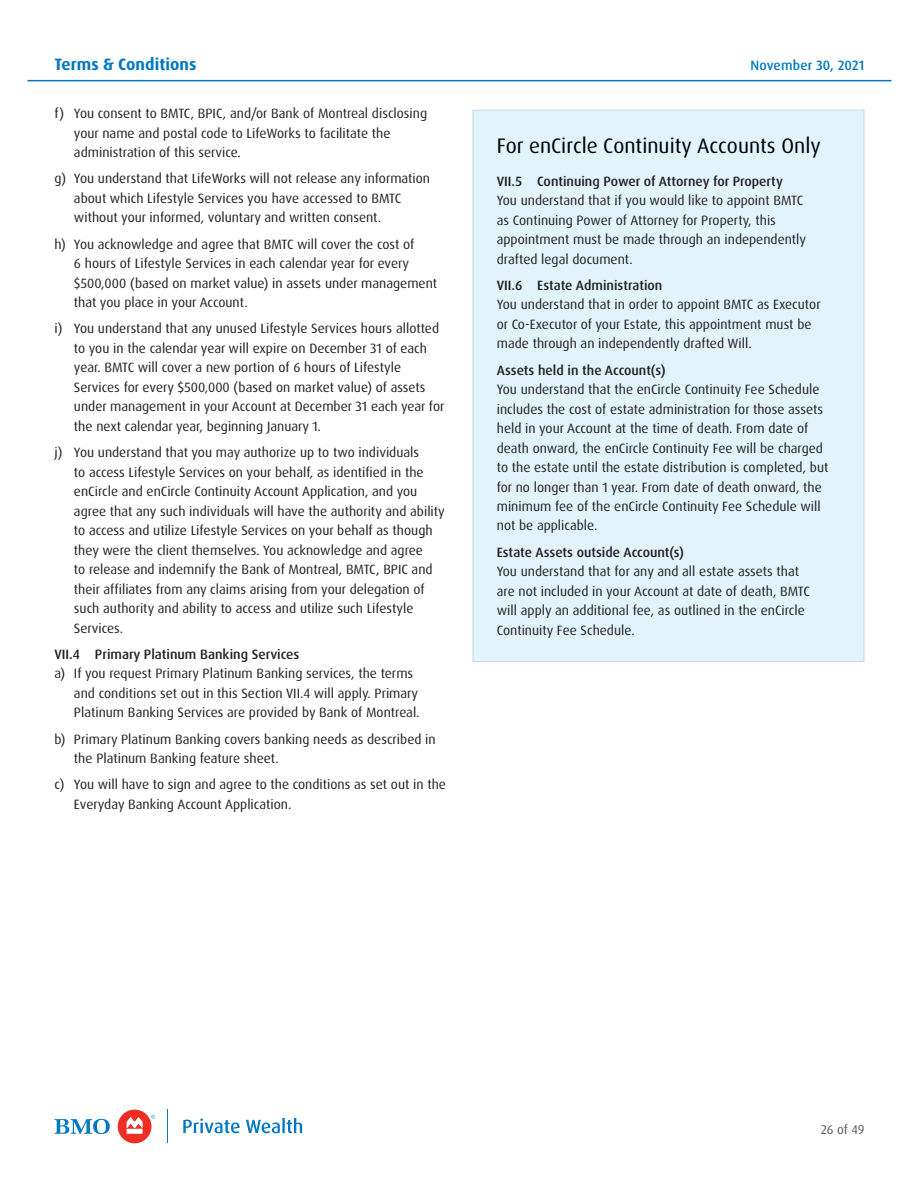
<style>
.page{position:relative;width:918px;height:1188px;background:#fff}
.page>*{position:absolute;margin:0;border:0;box-sizing:border-box;transform-origin:0 0}
.t1{font:21px "Dax Pro";color:#000}
.t2{font:700 16.5px "Dax Pro";letter-spacing:.005em;color:#0079c2}
.t3{font:13.5px/19.5px "Dax Pro";color:#231f20}
.t4{font:500 13.5px "Dax Pro";color:#231f20}
.t5{font:500 13.5px "Dax Pro";letter-spacing:.01em;color:#0079c2}
.t6{font:12.75px "Dax Pro";color:#57585a}
</style>
<div class="page">
<div style="left:118px;top:1110px;width:33px;height:33px;background:#ee2e22;border-radius:50%"></div>
<svg style="left:127px;top:1117px;width:16px;height:17px"></svg>
<svg style="left:183px;top:1119px;width:57px;height:14px"></svg>
<svg style="left:246px;top:1118px;width:56px;height:15px"></svg>
<svg style="left:55px;top:1119px;width:55px;height:15px"></svg>
<svg style="left:151px;top:1115px;width:4px;height:4px"></svg>
<hr style="left:167px;top:1110px;width:1px;height:33px;background:#0079c2">
<hr style="left:27px;top:80px;width:864px;height:1px;background:#0079c2">
<div style="left:473px;top:110px;width:391px;height:552px;background:#e1f4fc;border:1px solid #c6d8ef"></div>
<p class="t2" style="left:54px;top:53px;width:144px">Terms &amp; Conditions</p>
<p class="t5" style="left:750px;top:56px;width:116px">November 30, 2021</p>
<p class="t3" style="left:74px;top:104px;width:355px;text-indent:-19px">f) You consent to BMTC, BPIC, and/or Bank of Montreal disclosing your name and postal code to LifeWorks to facilitate the administration of this service.</p>
<p class="t3" style="left:74px;top:169px;width:358px;text-indent:-19px">g) You understand that LifeWorks will not release any information about which Lifestyle Services you have accessed to BMTC without your informed, voluntary and written consent.</p>
<p class="t3" style="left:74px;top:234px;width:365px;text-indent:-19px">h) You acknowledge and agree that BMTC will cover the cost of<br>6 hours of Lifestyle Services in each calendar year for every $500,000 (based on market value) in assets under management that you place in your Account.</p>
<p class="t3" style="left:74px;top:319px;width:372px;text-indent:-19px">i) You understand that any unused Lifestyle Services hours allotted to you in the calendar year will expire on December 31 of each year. BMTC will cover a new portion of 6 hours of Lifestyle Services for every $500,000 (based on market value) of assets under management in your Account at December 31 each year for the next calendar year, beginning January 1.</p>
<p class="t3" style="left:74px;top:443px;width:372px;text-indent:-19px">j) You understand that you may authorize up to two individuals<br>to access Lifestyle Services on your behalf, as identified in the enCircle and enCircle Continuity Account Application, and you agree that any such individuals will have the authority and ability to access and utilize Lifestyle Services on your behalf as though they were the client themselves. You acknowledge and agree<br>to release and indemnify the Bank of Montreal, BMTC, BPIC and their affiliates from any claims arising from your delegation of such authority and ability to access and utilize such Lifestyle Services.</p>
<h4 class="t4" style="left:54px;top:646px;width:246px">VII.4 Primary Platinum Banking Services</h4>
<p class="t3" style="left:74px;top:664px;width:347px;text-indent:-19px">a) If you request Primary Platinum Banking services, the terms and conditions set out in this Section VII.4 will apply. Primary<br>Platinum Banking Services are provided by Bank of Montreal.</p>
<p class="t3" style="left:74px;top:729px;width:363px;text-indent:-19px">b) Primary Platinum Banking covers banking needs as described in the Platinum Banking feature sheet.</p>
<p class="t3" style="left:74px;top:775px;width:374px;text-indent:-19px">c) You will have to sign and agree to the conditions as set out in the<br>Everyday Banking Account Application.</p>
<h3 class="t1" style="left:497px;top:132px;width:326px">For enCircle Continuity Accounts Only</h3>
<h4 class="t4" style="left:497px;top:172px;width:288px">VII.5 Continuing Power of Attorney for Property</h4>
<p class="t3" style="left:497px;top:191px;width:311px">You understand that if you would like to appoint BMTC as Continuing Power of Attorney for Property, this appointment must be made through an independently drafted legal document.</p>
<h4 class="t4" style="left:497px;top:276px;width:167px">VII.6 Estate Administration</h4>
<p class="t3" style="left:497px;top:295px;width:325px">You understand that in order to appoint BMTC as Executor or Co-Executor of your Estate, this appointment must be made through an independently drafted Will.</p>
<h4 class="t4" style="left:497px;top:361px;width:170px">Assets held in the Account(s)</h4>
<p class="t3" style="left:497px;top:380px;width:333px">You understand that the enCircle Continuity Fee Schedule includes the cost of estate administration for those assets held in your Account at the time of death. From date of death onward, the enCircle Continuity Fee will be charged to the estate until the estate distribution is completed, but for no longer than 1 year. From date of death onward, the minimum fee of the enCircle Continuity Fee Schedule will not be applicable.</p>
<h4 class="t4" style="left:497px;top:543px;width:189px">Estate Assets outside Account(s)</h4>
<p class="t3" style="left:497px;top:562px;width:315px">You understand that for any and all estate assets that are not included in your Account at date of death, BMTC will apply an additional fee, as outlined in the enCircle Continuity Fee Schedule.</p>
<p class="t6" style="left:821px;top:1121px;width:45px">26 of 49</p>
</div>
